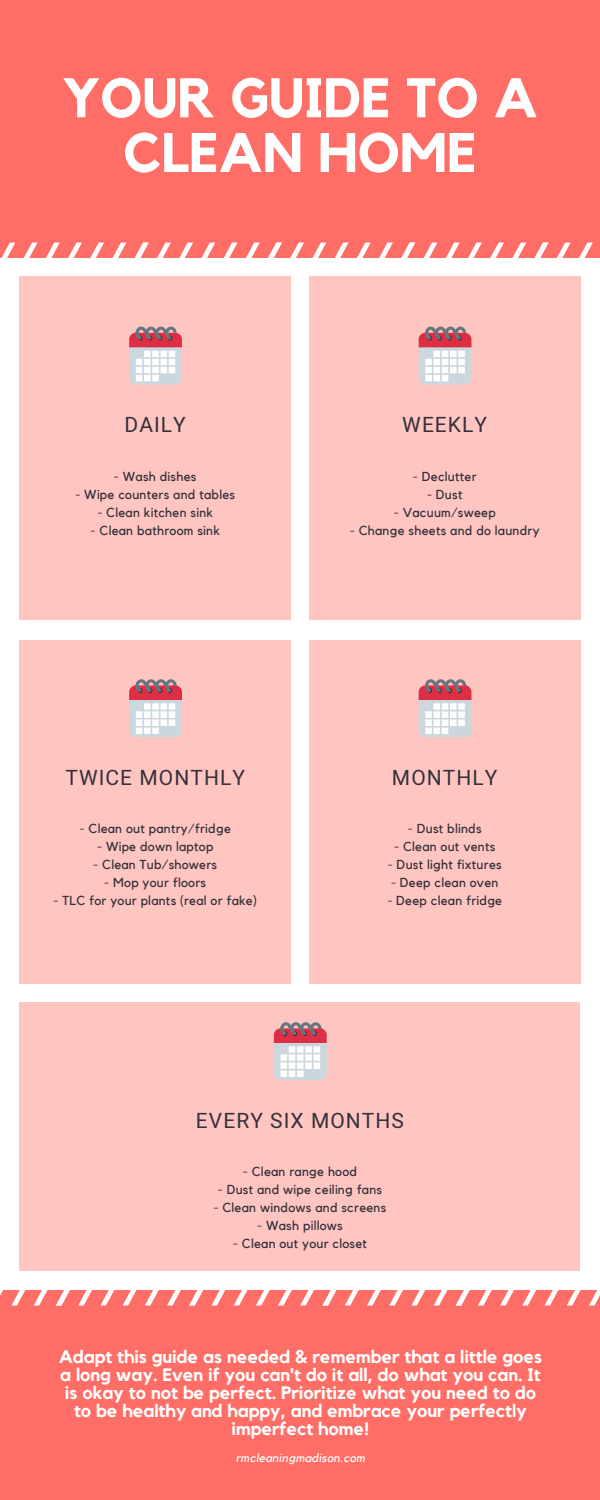
<style>
.page{position:relative;width:600px;height:1500px;background:#fff}
.page>*{position:absolute;margin:0;border:0;box-sizing:border-box;transform-origin:0 0}
.t1{font:700 55px/54.8px "Kollektif";color:#fff;text-align:center}
.t2{font:21px "Heebo";letter-spacing:.05em;color:#34313a}
.t3{font:700 18px/18px "Kollektif";color:#fff;text-align:center}
.t4{font:13px "Kollektif";letter-spacing:.02em;color:#34313a}
.t5{font:italic 12px "Kollektif";letter-spacing:.02em;color:#fff}
</style>
<div class="page">
<div style="left:0;top:1290px;width:600px;height:210px;background:#ff6e66"></div>
<div style="left:19px;top:276px;width:272px;height:343px;background:#ffc5c1"></div>
<div style="left:19px;top:640px;width:272px;height:344px;background:#ffc5c1"></div>
<div style="left:0;top:0;width:600px;height:257px;background:#ff6e66"></div>
<div style="left:309px;top:276px;width:271px;height:343px;background:#ffc5c1"></div>
<div style="left:309px;top:640px;width:271px;height:344px;background:#ffc5c1"></div>
<div style="left:19px;top:1002px;width:561px;height:268px;background:#ffc5c1"></div>
<svg style="left:0;top:243px;width:600px;height:15px"></svg>
<svg style="left:0;top:1290px;width:600px;height:16px"></svg>
<svg style="left:129px;top:327px;width:53px;height:58px;background:#d4b2ba"></svg>
<svg style="left:419px;top:327px;width:52px;height:58px;background:#d4b2ba"></svg>
<svg style="left:129px;top:679px;width:53px;height:58px;background:#d4b2ba"></svg>
<svg style="left:419px;top:679px;width:52px;height:58px;background:#d4b2ba"></svg>
<svg style="left:274px;top:1022px;width:52px;height:58px;background:#d4b2ba"></svg>
<h1 class="t1" style="left:62px;top:73px;width:477px">YOUR GUIDE TO A<br>CLEAN HOME</h1>
<h2 class="t2" style="left:125px;top:410px;width:63px">DAILY</h2>
<p class="t4" style="left:114px;top:470px;width:84px">- Wash dishes</p>
<p class="t4" style="left:75px;top:488px;width:161px">- Wipe counters and tables</p>
<p class="t4" style="left:97px;top:506px;width:117px">- Clean kitchen sink</p>
<p class="t4" style="left:91px;top:524px;width:131px">- Clean bathroom sink</p>
<h2 class="t2" style="left:65px;top:763px;width:181px">TWICE MONTHLY</h2>
<p class="t4" style="left:80px;top:823px;width:153px">- Clean out pantry/fridge</p>
<p class="t4" style="left:97px;top:841px;width:118px">- Wipe down laptop</p>
<p class="t4" style="left:93px;top:859px;width:125px">- Clean Tub/showers</p>
<p class="t4" style="left:104px;top:877px;width:103px">- Mop your floors</p>
<p class="t4" style="left:54px;top:895px;width:205px">- TLC for your plants (real or fake)</p>
<h2 class="t2" style="left:402px;top:410px;width:86px">WEEKLY</h2>
<p class="t4" style="left:413px;top:470px;width:65px">- Declutter</p>
<p class="t4" style="left:427px;top:488px;width:37px">- Dust</p>
<p class="t4" style="left:394px;top:506px;width:103px">- Vacuum/sweep</p>
<p class="t4" style="left:350px;top:524px;width:191px">- Change sheets and do laundry</p>
<h2 class="t2" style="left:392px;top:763px;width:107px">MONTHLY</h2>
<p class="t4" style="left:408px;top:823px;width:75px">- Dust blinds</p>
<p class="t4" style="left:394px;top:841px;width:103px">- Clean out vents</p>
<p class="t4" style="left:388px;top:859px;width:116px">- Dust light fixtures</p>
<p class="t4" style="left:391px;top:877px;width:109px">- Deep clean oven</p>
<p class="t4" style="left:387px;top:895px;width:116px">- Deep clean fridge</p>
<h2 class="t2" style="left:196px;top:1106px;width:210px">EVERY SIX MONTHS</h2>
<p class="t4" style="left:243px;top:1166px;width:116px">- Clean range hood</p>
<p class="t4" style="left:218px;top:1184px;width:166px">- Dust and wipe ceiling fans</p>
<p class="t4" style="left:214px;top:1202px;width:174px">- Clean windows and screens</p>
<p class="t4" style="left:257px;top:1220px;width:87px">- Wash pillows</p>
<p class="t4" style="left:233px;top:1238px;width:136px">- Clean out your closet</p>
<h3 class="t3" style="left:59px;top:1349px;width:485px">Adapt this guide as needed &amp; remember that a little goes a long way. Even if you can't do it all, do what you can. It is okay to not be perfect. Prioritize what you need to do to be healthy and happy, and embrace your perfectly imperfect home!</h3>
<p class="t5" style="left:236px;top:1453px;width:131px">rmcleaningmadison.com</p>
</div>
